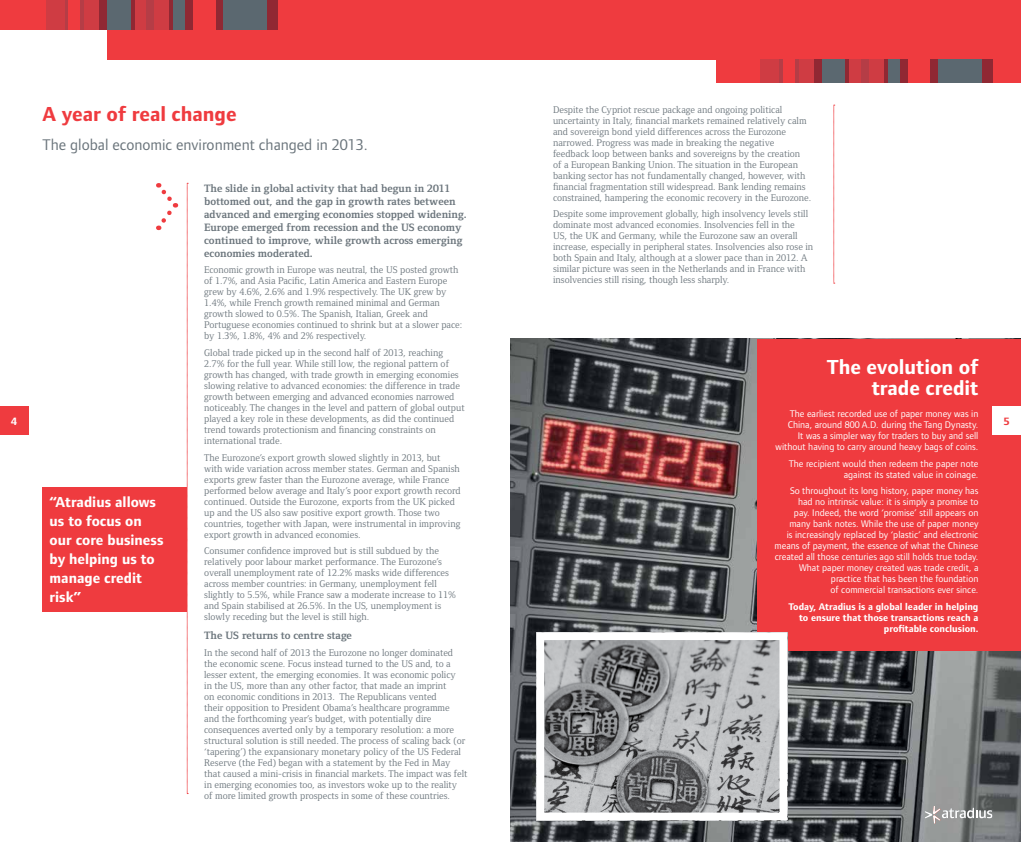
<style>
.page{position:relative;width:1021px;height:842px;background:#fff}
.page>*{position:absolute;margin:0;border:0;box-sizing:border-box;transform-origin:0 0}
.t1{font:700 21px/21px "Foundry Form Sans";color:#fff;text-align:right}
.t2{font:700 21px "Foundry Form Sans";color:#ef3b3f}
.t3{font:16px "Foundry Form Sans";color:#6a747b}
.t4{font:700 15px/19px "Foundry Form Sans";color:#fff}
.t5{font:700 11px/13px "Foundry Form Serif";color:#6a747b}
.t6{font:700 11px "Foundry Form Sans";color:#fff}
.t7{font:700 11px "Foundry Form Sans";color:#ef3b3f}
.t8{font:10px/11px "Foundry Form Serif";color:#6a747b}
.t9{font:10px/11px "Foundry Form Sans";color:#fff;text-align:right}
.t10{font:700 10px/11px "Foundry Form Sans";color:#fff;text-align:right}
</style>
<div class="page">
<img style="left:510px;top:339px;width:510px;height:503px">
<div style="left:107px;top:0;width:403px;height:59px;background:#ef3b3f"></div>
<div style="left:0;top:0;width:46px;height:30px;background:#ef3b3f"></div>
<svg style="left:64px;top:0;width:4px;height:30px"></svg>
<div style="left:68px;top:0;width:12px;height:30px;background:#ef3b3f"></div>
<div style="left:46px;top:0;width:18px;height:30px;background:#cf3c43"></div>
<div style="left:84px;top:0;width:15px;height:30px;background:#cf3c43"></div>
<div style="left:135px;top:0;width:11px;height:30px;background:#cf3c43"></div>
<div style="left:154px;top:0;width:15px;height:30px;background:#cf3c43"></div>
<div style="left:99px;top:0;width:8px;height:30px;background:#902833"></div>
<div style="left:146px;top:0;width:8px;height:30px;background:#b53d46"></div>
<div style="left:185px;top:0;width:8px;height:30px;background:#902833"></div>
<div style="left:266px;top:0;width:12px;height:30px;background:#902833"></div>
<div style="left:216px;top:0;width:7px;height:30px;background:#902833"></div>
<hr style="left:80px;top:0;width:4px;height:30px;background:#b53d46">
<div style="left:107px;top:0;width:24px;height:30px;background:#5b6870"></div>
<div style="left:223px;top:0;width:43px;height:30px;background:#5b6870"></div>
<hr style="left:131px;top:0;width:4px;height:30px;background:#902833">
<div style="left:173px;top:0;width:12px;height:30px;background:#5b6870"></div>
<hr style="left:169px;top:0;width:4px;height:30px;background:#902833">
<div style="left:510px;top:0;width:207px;height:59px;background:#ef3b3f"></div>
<div style="left:716px;top:0;width:304px;height:83px;background:#ef3b3f"></div>
<hr style="left:779px;top:59px;width:4px;height:24px;background:#b53d46">
<div style="left:760px;top:59px;width:19px;height:24px;background:#cf3c43"></div>
<div style="left:798px;top:59px;width:16px;height:24px;background:#cf3c43"></div>
<div style="left:849px;top:59px;width:12px;height:24px;background:#cf3c43"></div>
<div style="left:869px;top:59px;width:15px;height:24px;background:#cf3c43"></div>
<div style="left:814px;top:59px;width:8px;height:24px;background:#902833"></div>
<div style="left:861px;top:59px;width:8px;height:24px;background:#b53d46"></div>
<div style="left:899px;top:59px;width:8px;height:24px;background:#902833"></div>
<div style="left:981px;top:59px;width:11px;height:24px;background:#902833"></div>
<div style="left:930px;top:59px;width:8px;height:24px;background:#902833"></div>
<svg style="left:795px;top:59px;width:3px;height:24px"></svg>
<div style="left:822px;top:59px;width:23px;height:24px;background:#5b6870"></div>
<div style="left:938px;top:59px;width:43px;height:24px;background:#5b6870"></div>
<hr style="left:845px;top:59px;width:4px;height:24px;background:#902833">
<div style="left:887px;top:59px;width:12px;height:24px;background:#5b6870"></div>
<hr style="left:884px;top:59px;width:3px;height:24px;background:#902833">
<div style="left:0;top:407px;width:28px;height:28px;background:#ef3b3f"></div>
<svg style="left:187px;top:183px;width:1px;height:611px"></svg>
<svg style="left:156px;top:183px;width:22px;height:47px"></svg>
<div style="left:43px;top:488px;width:144px;height:124px;background:#ef3b3f"></div>
<svg style="left:833px;top:105px;width:1px;height:179px"></svg>
<div style="left:757px;top:339px;width:263px;height:311px;background:#ef3b3f"></div>
<svg style="left:924px;top:806px;width:68px;height:20px"></svg>
<img style="left:545px;top:641px;width:233px;height:170px">
<div style="left:536px;top:632px;width:251px;height:188px;border:8px solid #fff"></div>
<div style="left:992px;top:407px;width:28px;height:28px;background:#fff"></div>
<p class="t6" style="left:11px;top:415px;width:7px">4</p>
<h1 class="t2" style="left:43px;top:102px;width:196px">A year of real change</h1>
<h2 class="t3" style="left:43px;top:136px;width:327px">The global economic environment changed in 2013.</h2>
<p class="t5" style="left:204px;top:181px;width:264px">The slide in global activity that had begun in 2011 bottomed out, and the gap in growth rates between advanced and emerging economies stopped widening.<br>Europe emerged from recession and the US economy continued to improve, while growth across emerging economies moderated.</p>
<p class="t8" style="left:204px;top:264px;width:259px">Economic growth in Europe was neutral, the US posted growth of 1.7%, and Asia Pacific, Latin America and Eastern Europe grew by 4.6%, 2.6% and 1.9% respectively. The UK grew by 1.4%, while French growth remained minimal and German growth slowed to 0.5%. The Spanish, Italian, Greek and Portuguese economies continued to shrink but at a slower pace: by 1.3%, 1.8%, 4% and 2% respectively.</p>
<p class="t8" style="left:204px;top:347px;width:262px">Global trade picked up in the second half of 2013, reaching 2.7% for the full year. While still low, the regional pattern of growth has changed, with trade growth in emerging economies slowing relative to advanced economies: the difference in trade growth between emerging and advanced economies narrowed noticeably. The changes in the level and pattern of global output played a key role in these developments, as did the continued trend towards protectionism and financing constraints on international trade.</p>
<p class="t8" style="left:204px;top:452px;width:258px">The Eurozone’s export growth slowed slightly in 2013, but with wide variation across member states. German and Spanish exports grew faster than the Eurozone average, while France performed below average and Italy’s poor export growth record continued. Outside the Eurozone, exports from the UK picked up and the US also saw positive export growth. Those two countries, together with Japan, were instrumental in improving export growth in advanced economies.</p>
<p class="t8" style="left:204px;top:545px;width:253px">Consumer confidence improved but is still subdued by the relatively poor labour market performance. The Eurozone’s overall unemployment rate of 12.2% masks wide differences across member countries: in Germany, unemployment fell slightly to 5.5%, while France saw a moderate increase to 11% and Spain stabilised at 26.5%. In the US, unemployment is slowly receding but the level is still high.</p>
<p class="t5" style="left:204px;top:629px;width:149px">The US returns to centre stage</p>
<p class="t8" style="left:204px;top:647px;width:265px">In the second half of 2013 the Eurozone no longer dominated the economic scene. Focus instead turned to the US and, to a lesser extent, the emerging economies. It was economic policy<br>in the US, more than any other factor, that made an imprint<br>on economic conditions in 2013. The Republicans vented<br>their opposition to President Obama’s healthcare programme<br>and the forthcoming year’s budget, with potentially dire consequences averted only by a temporary resolution: a more structural solution is still needed. The process of scaling back (or ‘tapering’) the expansionary monetary policy of the US Federal Reserve (the Fed) began with a statement by the Fed in May that caused a mini-crisis in financial markets. The impact was felt in emerging economies too, as investors woke up to the reality of more limited growth prospects in some of these countries.</p>
<h3 class="t4" style="left:50px;top:493px;width:115px">“Atradius allows us to focus on our core business by helping us to manage credit risk”</h3>
<p class="t8" style="left:553px;top:104px;width:260px">Despite the Cypriot rescue package and ongoing political uncertainty in Italy, financial markets remained relatively calm and sovereign bond yield differences across the Eurozone narrowed. Progress was made in breaking the negative feedback loop between banks and sovereigns by the creation<br>of a European Banking Union. The situation in the European banking sector has not fundamentally changed, however, with financial fragmentation still widespread. Bank lending remains constrained, hampering the economic recovery in the Eurozone.</p>
<p class="t8" style="left:553px;top:209px;width:262px">Despite some improvement globally, high insolvency levels still dominate most advanced economies. Insolvencies fell in the<br>US, the UK and Germany, while the Eurozone saw an overall increase, especially in peripheral states. Insolvencies also rose in both Spain and Italy, although at a slower pace than in 2012. A similar picture was seen in the Netherlands and in France with insolvencies still rising, though less sharply.</p>
<h1 class="t1" style="left:826px;top:356px;width:153px">The evolution of trade credit</h1>
<p class="t9" style="left:775px;top:408px;width:204px">The earliest recorded use of paper money was in China, around 800 A.D. during the Tang Dynasty.<br>It was a simpler way for traders to buy and sell without having to carry around heavy bags of coins.</p>
<p class="t9" style="left:788px;top:458px;width:191px">The recipient would then redeem the paper note against its stated value in coinage.</p>
<p class="t9" style="left:774px;top:485px;width:205px">So throughout its long history, paper money has had no intrinsic value: it is simply a promise to<br>pay. Indeed, the word ‘promise’ still appears on many bank notes. While the use of paper money<br>is increasingly replaced by ‘plastic’ and electronic means of payment, the essence of what the Chinese created all those centuries ago still holds true today.<br>What paper money created was trade credit, a practice that has been the foundation<br>of commercial transactions ever since.</p>
<p class="t10" style="left:788px;top:601px;width:191px">Today, Atradius is a global leader in helping to ensure that those transactions reach a profitable conclusion.</p>
<p class="t7" style="left:1003px;top:415px;width:7px">5</p>
</div>
